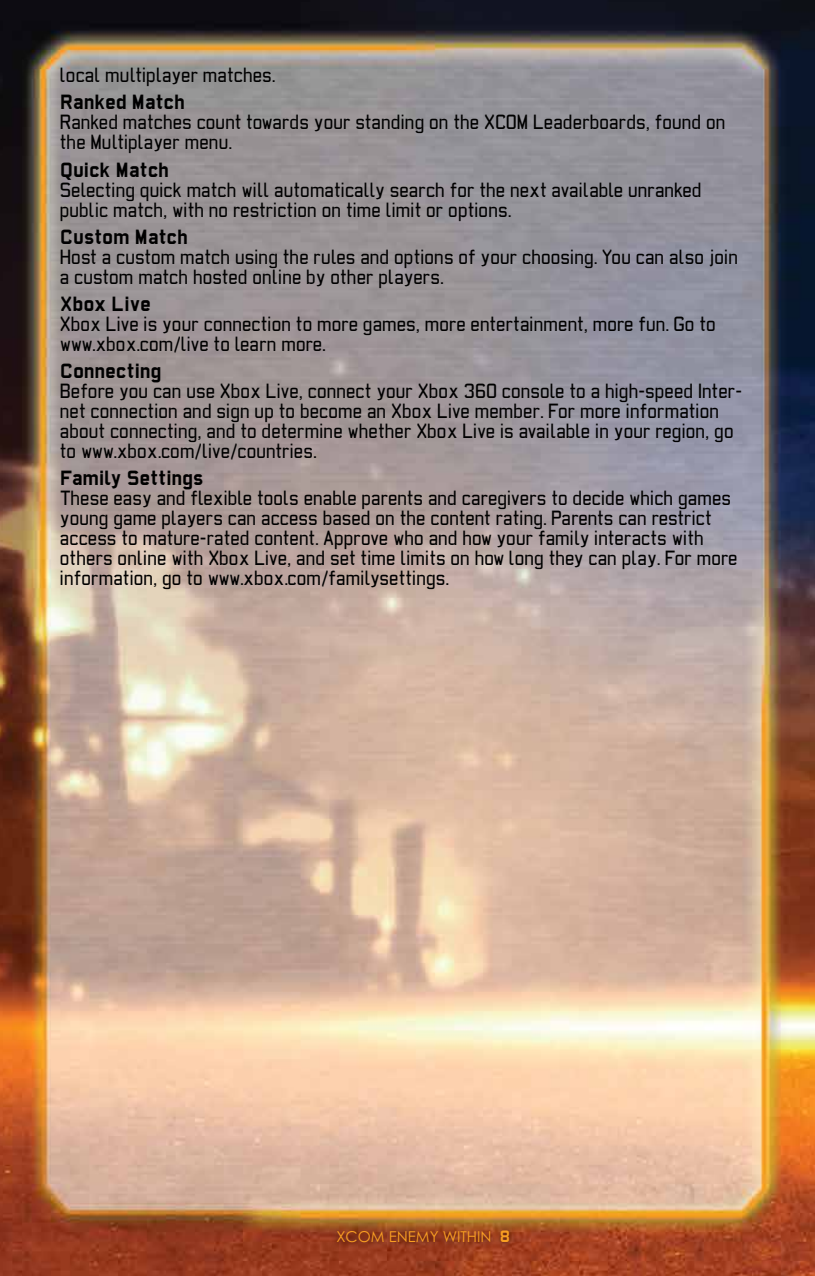
<style>
.page{position:relative;width:815px;height:1276px;background:#fff}
.page>*{position:absolute;margin:0;border:0;box-sizing:border-box;transform-origin:0 0}
.t1{font:500 18.75px/20px "AF Carplates";letter-spacing:-.015em;color:#000}
.t2{font:700 18.75px "AF Carplates";letter-spacing:.005em;color:#000}
.t3{font:15px "Century Gothic";color:#f99f22}
.s1{font-family:"AF Carplates";font-weight:700}
</style>
<div class="page">
<img style="left:0;top:0;width:815px;height:1276px">
<div style="left:331px;top:1223px;width:186px;height:26px;background:#000;opacity:.75"></div>
<p class="t1" style="left:60px;top:66px;width:217px">local multiplayer matches.</p>
<p class="t2" style="left:60px;top:90px;width:126px">Ranked Match</p>
<p class="t1" style="left:60px;top:113px;width:668px">Ranked matches count towards your standing on the XCOM Leaderboards, found on the Multiplayer menu.</p>
<p class="t2" style="left:60px;top:157px;width:110px">Quick Match</p>
<p class="t1" style="left:60px;top:181px;width:644px">Selecting quick match will automatically search for the next available unranked public match, with no restriction on time limit or options.</p>
<p class="t2" style="left:60px;top:224px;width:129px">Custom Match</p>
<p class="t1" style="left:60px;top:248px;width:680px">Host a custom match using the rules and options of your choosing. You can also join a custom match hosted online by other players.</p>
<p class="t2" style="left:60px;top:291px;width:92px">Xbox Live</p>
<p class="t1" style="left:60px;top:315px;width:658px">Xbox Live is your connection to more games, more entertainment, more fun. Go to www.xbox.com/live to learn more.</p>
<p class="t2" style="left:60px;top:358px;width:103px">Connecting</p>
<p class="t1" style="left:60px;top:382px;width:684px">Before you can use Xbox Live, connect your Xbox 360 console to a high-speed Inter&shy;net connection and sign up to become an Xbox Live member. For more information about connecting, and to determine whether Xbox Live is available in your region, go to www.xbox.com/live/countries.</p>
<p class="t2" style="left:60px;top:466px;width:145px">Family Settings</p>
<p class="t1" style="left:60px;top:489px;width:680px">These easy and flexible tools enable parents and caregivers to decide which games young game players can access based on the content rating. Parents can restrict access to mature-rated content. Approve who and how your family interacts with others online with Xbox Live, and set time limits on how long they can play. For more information, go to www.xbox.com/familysettings.</p>
<p class="t3" style="left:336px;top:1227px;width:175px">XCOM ENEMY WITHIN <span class="s1">8</span></p>
</div>
